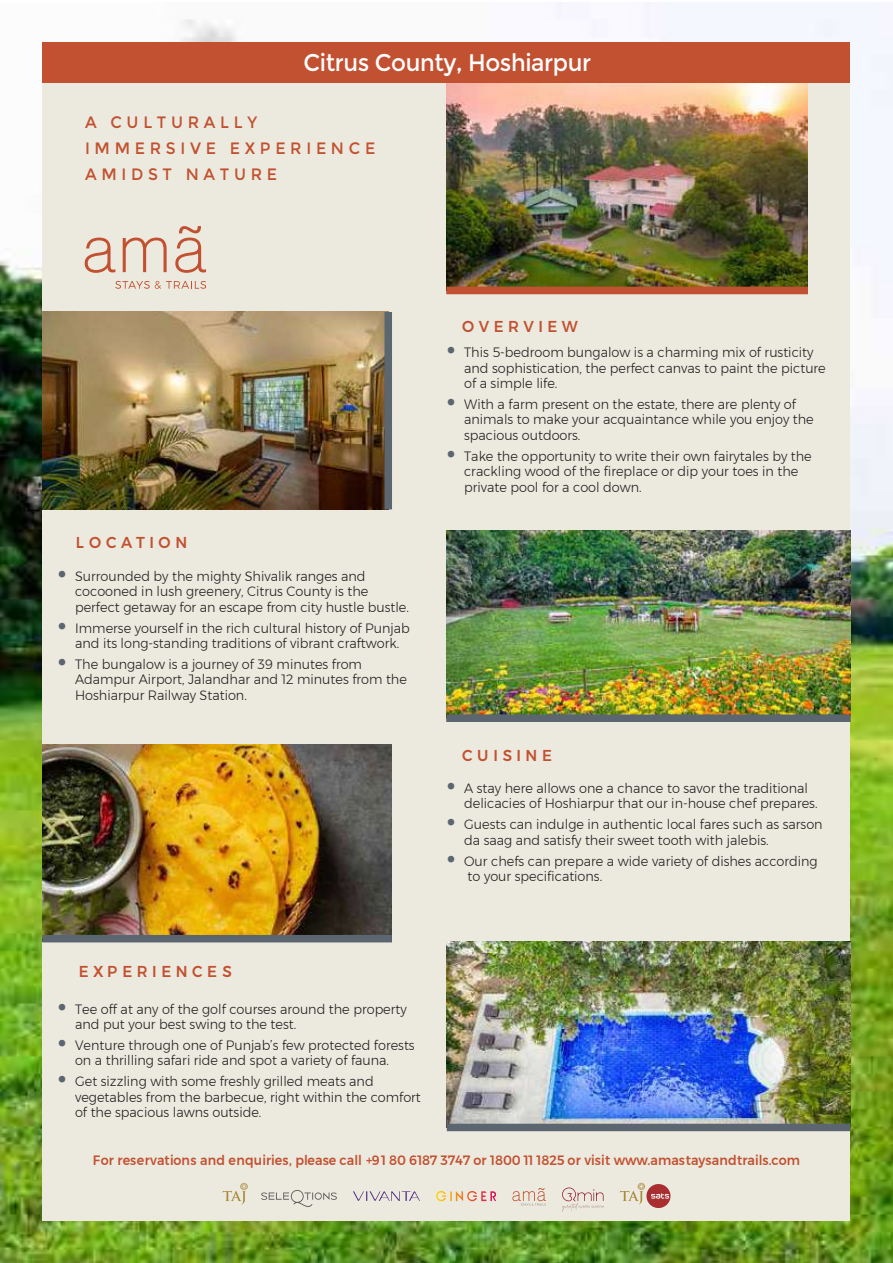
<style>
.page{position:relative;width:893px;height:1263px;background:#fff}
.page>*{position:absolute;margin:0;border:0;box-sizing:border-box;transform-origin:0 0}
.t1{font:24px "Montserrat";letter-spacing:-.015em;color:#fff;scale:.95 1}
.t2{font:16.5px/26px "Montserrat";letter-spacing:.3em;color:#c25131;scale:.95 1}
.t3{font:500 15.75px "Montserrat";letter-spacing:.305em;color:#c25131;scale:.95 1}
.t4{font:300 13.5px/15.5px "Montserrat";color:#231f20;scale:.95 1}
.t5{font:500 13.5px "Montserrat";letter-spacing:.005em;color:#c25131;scale:.94 1}
.s1{font-family:"Corbel";font-weight:400;font-size:21px;color:#5b6670}
.s2{font-family:"Corbel";font-weight:400;font-size:21px;color:#5b6770}
</style>
<div class="page">
<img style="left:0;top:3px;width:893px;height:1260px">
<div style="left:43px;top:43px;width:807px;height:1177px;background:#eceadf"></div>
<svg style="left:261px;top:1190px;width:76px;height:17px"></svg>
<svg style="left:222px;top:1183px;width:26px;height:21px"></svg>
<svg style="left:353px;top:1191px;width:67px;height:10px"></svg>
<div style="left:646px;top:1184px;width:24px;height:24px;background:#a92e30;border-radius:50%"></div>
<svg style="left:651px;top:1193px;width:18px;height:6px"></svg>
<svg style="left:620px;top:1182px;width:25px;height:22px"></svg>
<svg style="left:512px;top:1188px;width:34px;height:18px"></svg>
<svg style="left:562px;top:1187px;width:42px;height:25px"></svg>
<svg style="left:436px;top:1191px;width:60px;height:10px"></svg>
<svg style="left:115px;top:281px;width:91px;height:8px"></svg>
<svg style="left:85px;top:238px;width:30px;height:35px"></svg>
<svg style="left:123px;top:238px;width:44px;height:34px"></svg>
<svg style="left:175px;top:226px;width:31px;height:47px"></svg>
<img style="left:446px;top:83px;width:362px;height:204px">
<div style="left:446px;top:287px;width:362px;height:7px;background:#c25131"></div>
<div style="left:43px;top:43px;width:807px;height:40px;background:#c25131"></div>
<img style="left:42px;top:312px;width:342px;height:197px">
<img style="left:447px;top:941px;width:403px;height:183px">
<div style="left:447px;top:1124px;width:403px;height:7px;background:#5b6670"></div>
<div style="left:384px;top:312px;width:8px;height:197px;background:#5b6670"></div>
<img style="left:446px;top:530px;width:404px;height:184px">
<div style="left:446px;top:714px;width:404px;height:8px;background:#5b6670"></div>
<img style="left:43px;top:744px;width:349px;height:191px">
<div style="left:43px;top:935px;width:349px;height:7px;background:#5b6670"></div>
<h1 class="t1" style="left:304px;top:49px;width:304px">Citrus County, Hoshiarpur</h1>
<p class="t2" style="left:85px;top:109px;width:307px">A CULTURALLY<br>IMMERSIVE EXPERIENCE<br>AMIDST NATURE</p>
<p class="t3" style="left:76px;top:530px;width:119px">LOCATION</p>
<p class="t4" style="left:75px;top:568px;width:353px;text-indent:-18px"><span class="s1">•</span> Surrounded by the mighty Shivalik ranges and cocooned in lush greenery, Citrus County is the perfect getaway for an escape from city hustle bustle.</p>
<p class="t4" style="left:57px;top:620px;width:372px;text-align:center"><span class="s1">•</span> Immerse yourself in the rich cultural history of Punjab and its long-standing traditions of vibrant craftwork.</p>
<p class="t4" style="left:75px;top:656px;width:351px;text-indent:-18px"><span class="s1">•</span> The bungalow is a journey of 39 minutes from<br>Adampur Airport, Jalandhar and 12 minutes from the<br>Hoshiarpur Railway Station.</p>
<p class="t3" style="left:462px;top:314px;width:124px">OVERVIEW</p>
<p class="t4" style="left:464px;top:345px;width:382px;text-indent:-18px"><span class="s1">•</span> This 5-bedroom bungalow is a charming mix of rusticity and sophistication, the perfect canvas to paint the picture of a simple life.</p>
<p class="t4" style="left:464px;top:396px;width:370px;text-indent:-18px"><span class="s1">•</span> With a farm present on the estate, there are plenty of animals to make your acquaintance while you enjoy the spacious outdoors.</p>
<p class="t4" style="left:464px;top:448px;width:368px;text-indent:-18px"><span class="s1">•</span> Take the opportunity to write their own fairytales by the crackling wood of the fireplace or dip your toes in the private pool for a cool down.</p>
<p class="t3" style="left:462px;top:743px;width:96px">CUISINE</p>
<p class="t4" style="left:464px;top:780px;width:373px;text-indent:-18px"><span class="s1">•</span> A stay here allows one a chance to savor the traditional delicacies of Hoshiarpur that our in-house chef prepares.</p>
<p class="t4" style="left:464px;top:817px;width:379px;text-indent:-18px"><span class="s1">•</span> Guests can indulge in authentic local fares such as sarson da saag and satisfy their sweet tooth with jalebis.</p>
<p class="t4" style="left:468px;top:853px;width:370px;text-indent:-21px"><span class="s2">•</span> Our chefs can prepare a wide variety of dishes according to your specifications.</p>
<p class="t3" style="left:79px;top:959px;width:163px">EXPERIENCES</p>
<p class="t4" style="left:75px;top:1001px;width:351px;text-indent:-18px"><span class="s1">•</span> Tee off at any of the golf courses around the property and put your best swing to the test.</p>
<p class="t4" style="left:57px;top:1037px;width:378px;text-align:center"><span class="s1">•</span> Venture through one of Punjab’s few protected forests on a thrilling safari ride and spot a variety of fauna.</p>
<p class="t4" style="left:75px;top:1073px;width:365px;text-indent:-18px"><span class="s1">•</span> Get sizzling with some freshly grilled meats and vegetables from the barbecue, right within the comfort of the spacious lawns outside.</p>
<p class="t5" style="left:93px;top:1150px;width:754px">For reservations and enquiries, please call +91 80 6 187 3747 or 1800 11 1825 or visit www.amastaysandtrails.com</p>
<p class="t5" style="left:375px;top:1150px;width:452px">9 0 23570 61 or 1 0 11 182 or visit www.amastaysandtrail .com</p>
</div>
